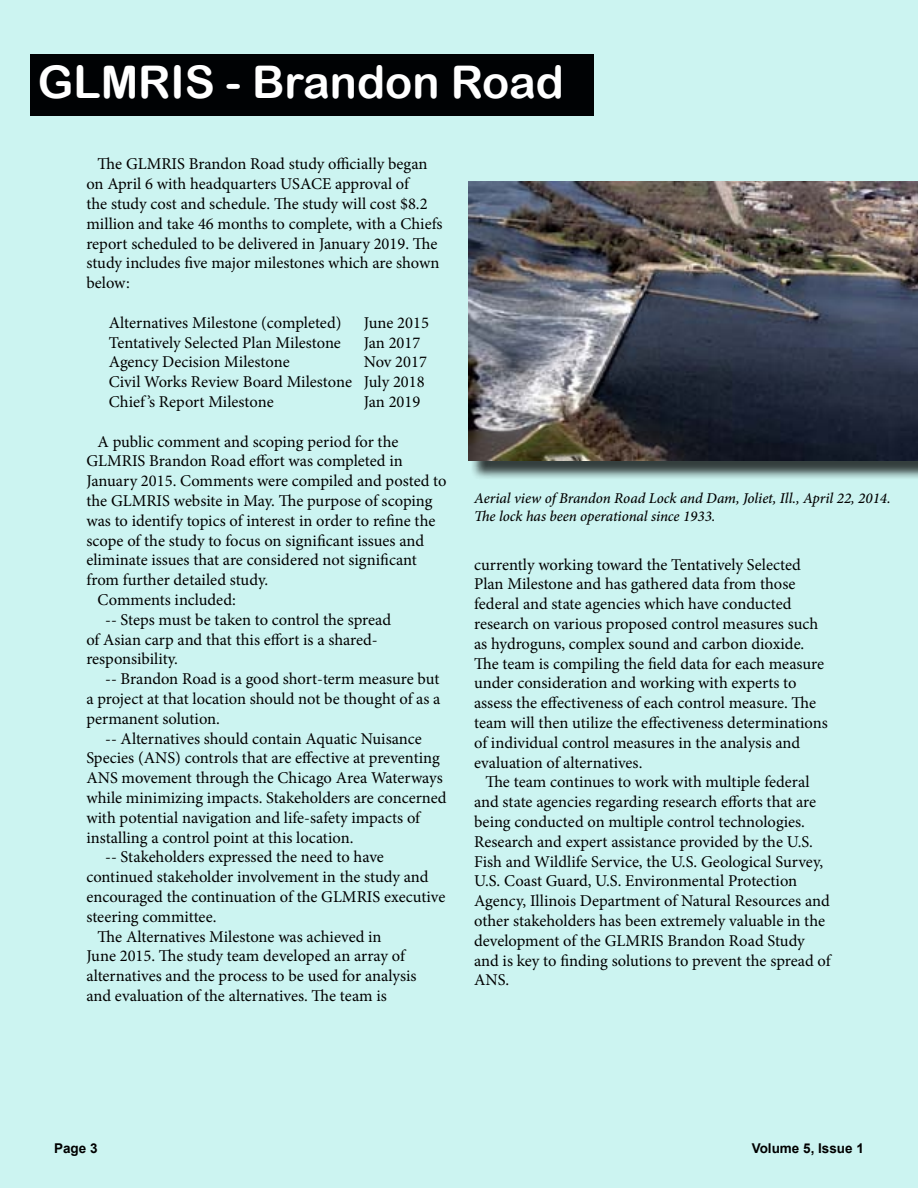
<style>
.page{position:relative;width:918px;height:1188px;background:#ccf4f1}
.page>*{position:absolute;margin:0;border:0;box-sizing:border-box;transform-origin:0 0}
.t1{font:45px "Arial Rounded MT Bold";color:#fff}
.t2{font:16.5px/19.8px "Minion Pro";color:#000}
.t3{font:italic 500 15px/18px "Minion Pro";letter-spacing:-.005em;color:#000}
.t4{font:700 13.5px "Arial";color:#000}
</style>
<div class="page">
<div style="left:30px;top:54px;width:564px;height:61px;background:#000204"></div>
<div style="left:471px;top:184px;width:447px;height:296px;background:#000;opacity:.75"></div>
<img style="left:468px;top:182px;width:450px;height:279px">
<h1 class="t1" style="left:38px;top:55px;width:528px">GLMRIS - Brandon Road</h1>
<p class="t2" style="left:86px;top:154px;width:358px;text-indent:11px">The GLMRIS Brandon Road study officially began on April 6 with headquarters USACE approval of<br>the study cost and schedule. The study will cost $8.2 million and take 46 months to complete, with a Chiefs report scheduled to be delivered in January 2019. The study includes five major milestones which are shown below:</p>
<p class="t2" style="left:109px;top:313px;width:234px">Alternatives Milestone (completed)</p>
<p class="t2" style="left:364px;top:313px;width:67px">June 2015</p>
<p class="t2" style="left:109px;top:333px;width:234px">Tentatively Selected Plan Milestone</p>
<p class="t2" style="left:364px;top:333px;width:58px">Jan 2017</p>
<p class="t2" style="left:109px;top:352px;width:182px">Agency Decision Milestone</p>
<p class="t2" style="left:109px;top:352px;width:320px;text-indent:255px">Nov 2017<br>Civil Works Review Board Milestone July 2018<br>Chief ’s Report Milestone</p>
<p class="t2" style="left:364px;top:392px;width:58px">Jan 2019</p>
<p class="t2" style="left:98px;top:432px;width:302px">A public comment and scoping period for the</p>
<p class="t2" style="left:86px;top:451px;width:318px">GLMRIS Brandon Road effort was completed in</p>
<p class="t2" style="left:86px;top:471px;width:362px">January 2015. Comments were compiled and posted to</p>
<p class="t2" style="left:86px;top:491px;width:348px">the GLMRIS website in May. The purpose of scoping</p>
<p class="t2" style="left:86px;top:511px;width:351px">was to identify topics of interest in order to refine the</p>
<p class="t2" style="left:86px;top:531px;width:339px">scope of the study to focus on significant issues and</p>
<p class="t2" style="left:86px;top:550px;width:332px">eliminate issues that are considered not significant</p>
<p class="t2" style="left:86px;top:570px;width:183px">from further detailed study.</p>
<p class="t2" style="left:98px;top:590px;width:140px">Comments included:</p>
<p class="t2" style="left:105px;top:610px;width:287px">-- Steps must be taken to control the spread</p>
<p class="t2" style="left:86px;top:630px;width:293px">of Asian carp and that this effort is a shared-</p>
<p class="t2" style="left:86px;top:649px;width:93px">responsibility.</p>
<p class="t2" style="left:105px;top:669px;width:336px">-- Brandon Road is a good short-term measure but</p>
<p class="t2" style="left:86px;top:689px;width:356px">a project at that location should not be thought of as a</p>
<p class="t2" style="left:86px;top:709px;width:135px">permanent solution.</p>
<p class="t2" style="left:105px;top:729px;width:318px">-- Alternatives should contain Aquatic Nuisance</p>
<p class="t2" style="left:86px;top:748px;width:355px">Species (ANS) controls that are effective at preventing</p>
<p class="t2" style="left:86px;top:768px;width:358px">ANS movement through the Chicago Area Waterways</p>
<p class="t2" style="left:86px;top:788px;width:362px">while minimizing impacts. Stakeholders are concerned</p>
<p class="t2" style="left:86px;top:808px;width:335px">with potential navigation and life-safety impacts of</p>
<p class="t2" style="left:86px;top:828px;width:269px">installing a control point at this location.</p>
<p class="t2" style="left:105px;top:847px;width:280px">-- Stakeholders expressed the need to have</p>
<p class="t2" style="left:86px;top:867px;width:344px">continued stakeholder involvement in the study and</p>
<p class="t2" style="left:86px;top:887px;width:361px">encouraged the continuation of the GLMRIS executive</p>
<p class="t2" style="left:86px;top:907px;width:132px">steering committee.</p>
<p class="t2" style="left:98px;top:927px;width:286px">The Alternatives Milestone was achieved in</p>
<p class="t2" style="left:86px;top:946px;width:320px">June 2015. The study team developed an array of</p>
<p class="t2" style="left:86px;top:966px;width:332px">alternatives and the process to be used for analysis</p>
<p class="t2" style="left:86px;top:986px;width:302px">and evaluation of the alternatives. The team is</p>
<p class="t3" style="left:474px;top:489px;width:418px">Aerial view of Brandon Road Lock and Dam, Joliet, Ill., April 22, 2014.<br>The lock has been operational since 1933.</p>
<p class="t2" style="left:474px;top:555px;width:355px">currently working toward the Tentatively Selected Plan Milestone and has gathered data from those federal and state agencies which have conducted research on various proposed control measures such as hydroguns, complex sound and carbon dioxide.<br>The team is compiling the field data for each measure under consideration and working with experts to assess the effectiveness of each control measure. The team will then utilize the effectiveness determinations of individual control measures in the analysis and evaluation of alternatives.</p>
<p class="t2" style="left:474px;top:772px;width:358px;text-indent:11px">The team continues to work with multiple federal and state agencies regarding research efforts that are being conducted on multiple control technologies.<br>Research and expert assistance provided by the U.S.<br>Fish and Wildlife Service, the U.S. Geological Survey, U.S. Coast Guard, U.S. Environmental Protection Agency, Illinois Department of Natural Resources and other stakeholders has been extremely valuable in the development of the GLMRIS Brandon Road Study and is key to finding solutions to prevent the spread of ANS.</p>
<p class="t4" style="left:54px;top:1139px;width:45px">Page 3</p>
<p class="t4" style="left:752px;top:1139px;width:114px">Volume 5, Issue 1</p>
</div>
